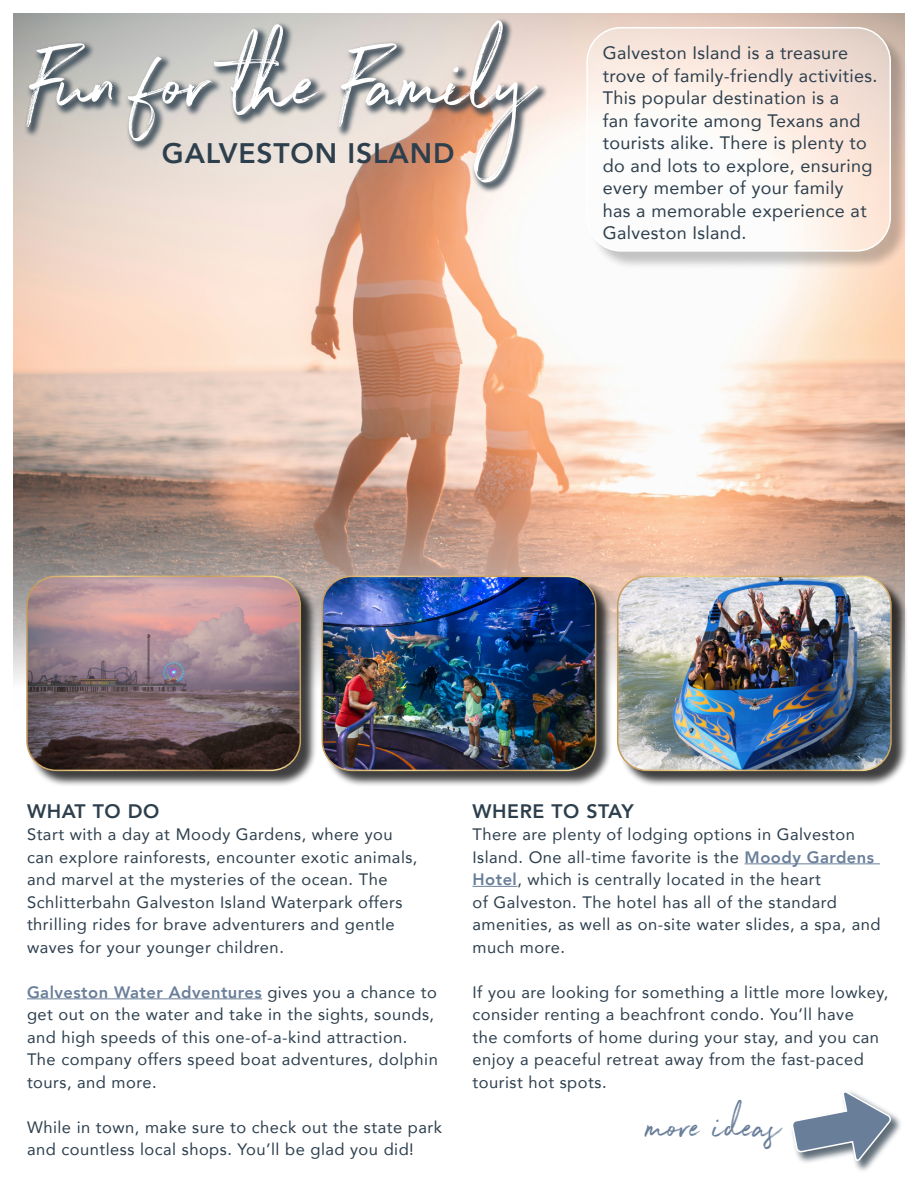
<style>
.page{position:relative;width:918px;height:1188px;background:#fff}
.page>*{position:absolute;margin:0;border:0;box-sizing:border-box;transform-origin:0 0}
.t1{font:100.65px "Northwell";letter-spacing:-.03em;color:#fff}
.t2{font:45px "Northwell";color:#697e99}
.t3{font:800 28.2px "Avenir";letter-spacing:.03em;color:#2d3f4d}
.t4{font:800 19.5px "Avenir";letter-spacing:.03em;color:#2d3f4d}
.t5{font:18px/22.5px "Avenir";letter-spacing:.02em;color:#2d3f4d}
.t6{font:16.5px/22.5px "Avenir";letter-spacing:.03em;color:#2d3f4d}
.s1{font-weight:800;color:#697e99}
</style>
<div class="page">
<img style="left:14px;top:14px;width:890px;height:696px">
<div style="left:589px;top:30px;width:320px;height:240px;background:#000;opacity:.75"></div>
<svg style="left:587px;top:28px;width:303px;height:223px"></svg>
<div style="left:23px;top:17px;width:526px;height:177px;background:#2d3f4d;opacity:.8"></div>
<div style="left:586px;top:27px;width:305px;height:225px;border:2px solid #fff;border-radius:34px"></div>
<hr style="left:27px;top:998px;width:235px;height:1px;background:#697e99">
<hr style="left:745px;top:863px;width:135px;height:1px;background:#697e99">
<hr style="left:472px;top:886px;width:45px;height:1px;background:#697e99">
<div style="left:28px;top:578px;width:289px;height:209px;background:#000;opacity:.75"></div>
<img style="left:27px;top:576px;width:273px;height:194px">
<div style="left:26px;top:576px;width:275px;height:195px;border:2px solid #fff;border-radius:29px"></div>
<div style="left:324px;top:578px;width:288px;height:209px;background:#000;opacity:.75"></div>
<img style="left:322px;top:576px;width:274px;height:194px">
<div style="left:322px;top:576px;width:274px;height:195px;border:2px solid #fff;border-radius:29px"></div>
<div style="left:619px;top:578px;width:289px;height:209px;background:#000;opacity:.75"></div>
<img style="left:618px;top:576px;width:273px;height:194px">
<div style="left:617px;top:576px;width:275px;height:195px;border:2px solid #fff;border-radius:29px"></div>
<div style="left:790px;top:1089px;width:112px;height:84px;background:#2d3f4d;opacity:.75"></div>
<svg style="left:790px;top:1090px;width:102px;height:73px"></svg>
<h1 class="t1" style="left:31px;top:10px;width:505px">Fun for the Family</h1>
<h3 class="t3" style="left:162px;top:131px;width:294px">GALVESTON ISLAND</h3>
<p class="t5" style="left:603px;top:41px;width:276px">Galveston Island is a treasure trove of family-friendly activities.<br>This popular destination is a<br>fan favorite among Texans and tourists alike. There is plenty to do and lots to explore, ensuring every member of your family<br>has a memorable experience at<br>Galveston Island.</p>
<p class="t4" style="left:27px;top:796px;width:134px">WHAT TO DO</p>
<p class="t6" style="left:27px;top:823px;width:392px">Start with a day at Moody Gardens, where you can explore rainforests, encounter exotic animals, and marvel at the mysteries of the ocean. The Schlitterbahn Galveston Island Waterpark offers thrilling rides for brave adventurers and gentle waves for your younger children.</p>
<p class="t6" style="left:27px;top:980px;width:412px"><span class="s1">Galveston Water Adventures</span> gives you a chance to get out on the water and take in the sights, sounds, and high speeds of this one-of-a-kind attraction.<br>The company offers speed boat adventures, dolphin tours, and more.</p>
<p class="t6" style="left:27px;top:1115px;width:417px">While in town, make sure to check out the state park and countless local shops. You’ll be glad you did!</p>
<p class="t4" style="left:472px;top:796px;width:163px">WHERE TO STAY</p>
<p class="t6" style="left:472px;top:823px;width:410px">There are plenty of lodging options in Galveston Island. One all-time favorite is the <span class="s1">Moody Gardens Hotel</span>, which is centrally located in the heart<br>of Galveston. The hotel has all of the standard amenities, as well as on-site water slides, a spa, and much more.</p>
<p class="t6" style="left:472px;top:980px;width:417px">If you are looking for something a little more lowkey, consider renting a beachfront condo. You’ll have<br>the comforts of home during your stay, and you can enjoy a peaceful retreat away from the fast-paced tourist hot spots.</p>
<h2 class="t2" style="left:647px;top:1095px;width:135px">more ideas</h2>
</div>
